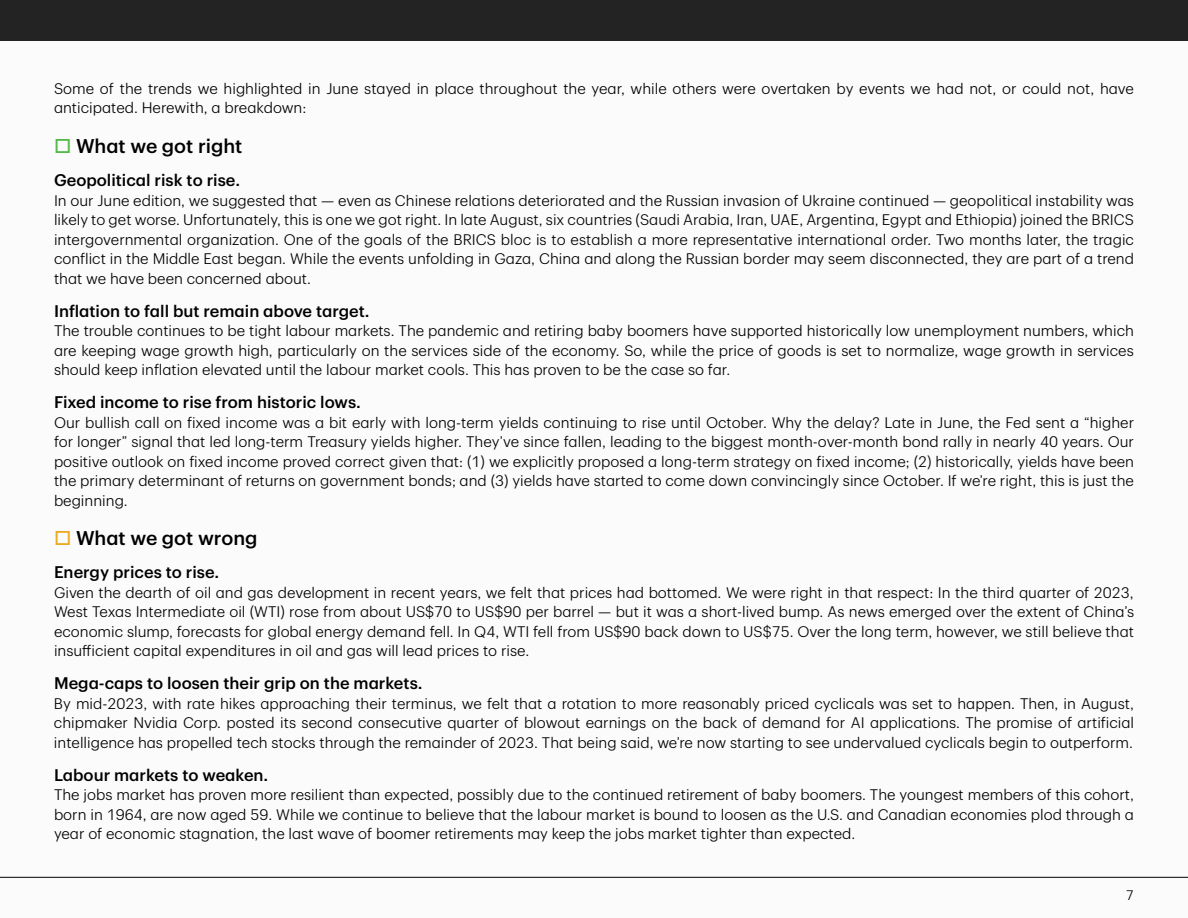
<style>
.page{position:relative;width:1188px;height:918px;background:#fbfbfb}
.page>*{position:absolute;margin:0;border:0;box-sizing:border-box;transform-origin:0 0}
.t1{font:500 19.5px "TD Graphik";color:#000}
.t2{font:500 16.5px "TD Graphik";color:#000}
.t3{font:300 15px/19.5px "TD Graphik";color:#000;text-align:justify}
.t4{font:300 13.5px "TD Graphik";color:#000}
.s1{color:#54b948}
.s2{color:#ebaa21}
</style>
<div class="page">
<div style="left:0;top:0;width:1188px;height:41px;background:#232323"></div>
<hr style="left:0;top:877px;width:1188px;height:1px;background:#000">
<p class="t3" style="left:54px;top:78px;width:1082px">Some of the trends we highlighted in June stayed in place throughout the year, while others were overtaken by events we had not, or could not, have anticipated. Herewith, a breakdown:</p>
<h1 class="t1" style="left:54px;top:131px;width:190px"><span class="s1">□</span> What we got right</h1>
<p class="t2" style="left:54px;top:168px;width:188px">Geopolitical risk to rise.</p>
<p class="t3" style="left:54px;top:189px;width:1082px">In our June edition, we suggested that — even as Chinese relations deteriorated and the Russian invasion of Ukraine continued — geopolitical instability was likely to get worse. Unfortunately, this is one we got right. In late August, six countries (Saudi Arabia, Iran, UAE, Argentina, Egypt and Ethiopia) joined the BRICS intergovernmental organization. One of the goals of the BRICS bloc is to establish a more representative international order. Two months later, the tragic conflict in the Middle East began. While the events unfolding in Gaza, China and along the Russian border may seem disconnected, they are part of a trend that we have been concerned about.</p>
<p class="t2" style="left:54px;top:298px;width:317px">Inflation to fall but remain above target.</p>
<p class="t3" style="left:54px;top:320px;width:1082px">The trouble continues to be tight labour markets. The pandemic and retiring baby boomers have supported historically low unemployment numbers, which are keeping wage growth high, particularly on the services side of the economy. So, while the price of goods is set to normalize, wage growth in services should keep inflation elevated until the labour market cools. This has proven to be the case so far.</p>
<p class="t2" style="left:54px;top:390px;width:308px">Fixed income to rise from historic lows.</p>
<p class="t3" style="left:54px;top:411px;width:1082px">Our bullish call on fixed income was a bit early with long-term yields continuing to rise until October. Why the delay? Late in June, the Fed sent a “higher for longer” signal that led long-term Treasury yields higher. They’ve since fallen, leading to the biggest month-over-month bond rally in nearly 40 years. Our positive outlook on fixed income proved correct given that: (1) we explicitly proposed a long-term strategy on fixed income; (2) historically, yields have been the primary determinant of returns on government bonds; and (3) yields have started to come down convincingly since October. If we’re right, this is just the beginning.</p>
<h1 class="t1" style="left:54px;top:524px;width:205px"><span class="s2">□</span> What we got wrong</h1>
<p class="t2" style="left:54px;top:560px;width:167px">Energy prices to rise.</p>
<p class="t3" style="left:54px;top:582px;width:1082px">Given the dearth of oil and gas development in recent years, we felt that prices had bottomed. We were right in that respect: In the third quarter of 2023, West Texas Intermediate oil (WTI) rose from about US$70 to US$90 per barrel — but it was a short-lived bump. As news emerged over the extent of China’s economic slump, forecasts for global energy demand fell. In Q4, WTI fell from US$90 back down to US$75. Over the long term, however, we still believe that insufficient capital expenditures in oil and gas will lead prices to rise.</p>
<p class="t2" style="left:54px;top:671px;width:370px">Mega-caps to loosen their grip on the markets.</p>
<p class="t3" style="left:54px;top:693px;width:1082px">By mid-2023, with rate hikes approaching their terminus, we felt that a rotation to more reasonably priced cyclicals was set to happen. Then, in August, chipmaker Nvidia Corp. posted its second consecutive quarter of blowout earnings on the back of demand for AI applications. The promise of artificial intelligence has propelled tech stocks through the remainder of 2023. That being said, we’re now starting to see undervalued cyclicals begin to outperform.</p>
<p class="t2" style="left:54px;top:762px;width:216px">Labour markets to weaken.</p>
<p class="t3" style="left:54px;top:784px;width:1082px">The jobs market has proven more resilient than expected, possibly due to the continued retirement of baby boomers. The youngest members of this cohort, born in 1964, are now aged 59. While we continue to believe that the labour market is bound to loosen as the U.S. and Canadian economies plod through a year of economic stagnation, the last wave of boomer retirements may keep the jobs market tighter than expected.</p>
<p class="t4" style="left:1126px;top:885px;width:10px">7</p>
</div>
